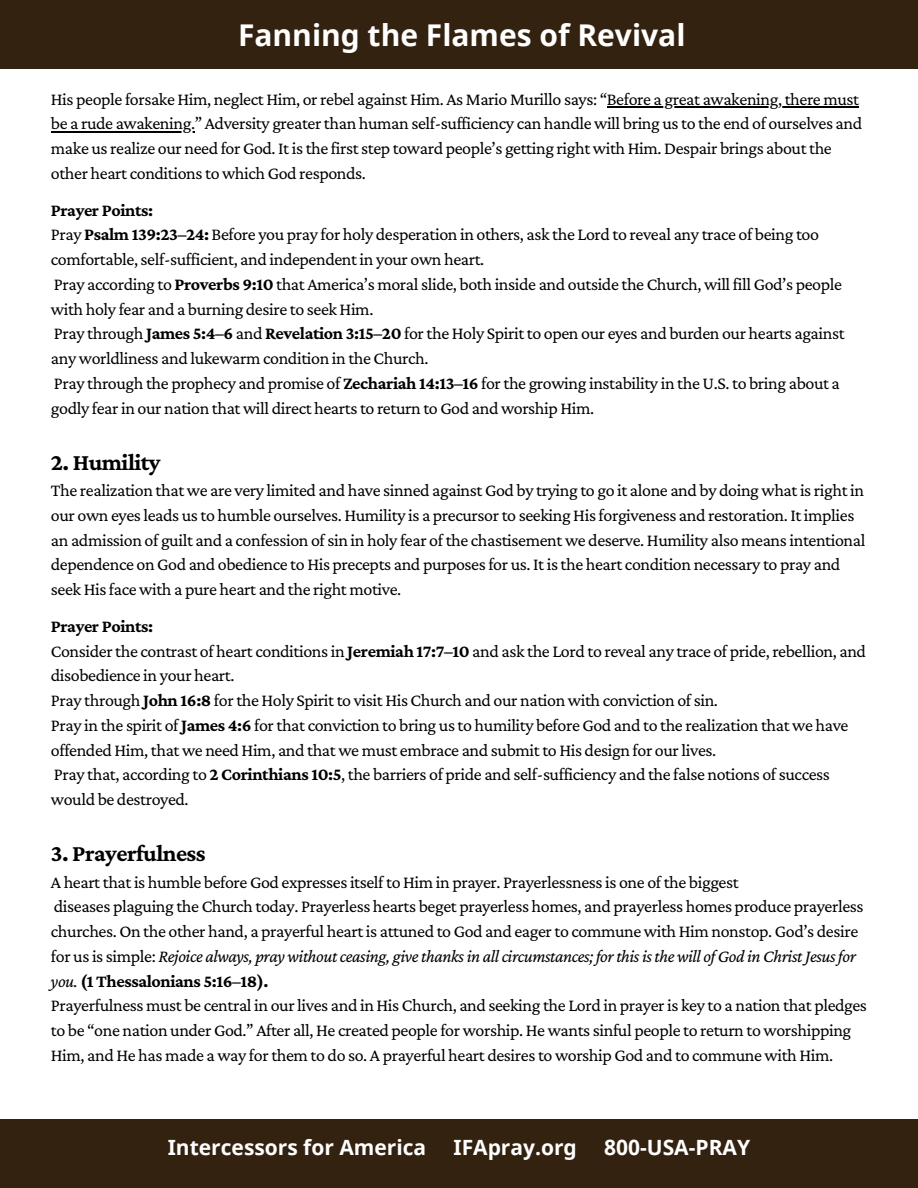
<style>
.page{position:relative;width:918px;height:1188px;background:#fff}
.page>*{position:absolute;margin:0;border:0;box-sizing:border-box;transform-origin:0 0}
.t1{font:700 30px "Noto Sans";color:#fff}
.t2{font:700 24px "Crimson Pro";letter-spacing:-.025em;color:#000}
.t3{font:700 21px "Noto Sans";color:#fff}
.t4{font:18px/24.8px "Crimson Pro";letter-spacing:-.025em;color:#000}
.s1{font-weight:700}
.s2{font-style:italic}
</style>
<div class="page">
<div style="left:0;top:0;width:918px;height:69px;background:#342210"></div>
<div style="left:0;top:1119px;width:918px;height:69px;background:#342210"></div>
<hr style="left:607px;top:106px;width:252px;height:2px;background:#000">
<hr style="left:51px;top:131px;width:144px;height:1px;background:#000">
<h1 class="t1" style="left:238px;top:14px;width:449px">Fanning the Flames of Revival</h1>
<p class="t4" style="left:51px;top:86px;width:813px">His people forsake Him, neglect Him, or rebel against Him. As Mario Murillo says: “Before a great awakening, there must be a rude awakening.” Adversity greater than human self-sufficiency can handle will bring us to the end of ourselves and make us realize our need for God. It is the first step toward people’s getting right with Him. Despair brings about the other heart conditions to which God responds.</p>
<p class="t4" style="left:51px;top:197px;width:795px"><span class="s1">Prayer Points:<br></span>Pray <span class="s1">Psalm 139:23–24:</span> Before you pray for holy desperation in others, ask the Lord to reveal any trace of being too comfortable, self-sufficient, and independent in your own heart.<br>Pray according to <span class="s1">Proverbs 9:10</span> that America’s moral slide, both inside and outside the Church, will fill God’s people with holy fear and a burning desire to seek Him.<br>Pray through <span class="s1">James 5:4–6</span> and <span class="s1">Revelation 3:15–20</span> for the Holy Spirit to open our eyes and burden our hearts against any worldliness and lukewarm condition in the Church.<br>Pray through the prophecy and promise of <span class="s1">Zechariah 14:13–16</span> for the growing instability in the U.S. to bring about a godly fear in our nation that will direct hearts to return to God and worship Him.</p>
<h2 class="t2" style="left:51px;top:448px;width:111px">2. Humility</h2>
<p class="t4" style="left:51px;top:478px;width:816px">The realization that we are very limited and have sinned against God by trying to go it alone and by doing what is right in our own eyes leads us to humble ourselves. Humility is a precursor to seeking His forgiveness and restoration. It implies an admission of guilt and a confession of sin in holy fear of the chastisement we deserve. Humility also means intentional dependence on God and obedience to His precepts and purposes for us. It is the heart condition necessary to pray and seek His face with a pure heart and the right motive.</p>
<p class="t4" style="left:51px;top:613px;width:817px"><span class="s1">Prayer Points:<br></span>Consider the contrast of heart conditions in <span class="s1">Jeremiah 17:7–10</span> and ask the Lord to reveal any trace of pride, rebellion, and disobedience in your heart.<br>Pray through <span class="s1">John 16:8</span> for the Holy Spirit to visit His Church and our nation with conviction of sin.<br>Pray in the spirit of<span class="s1">James 4:6</span> for that conviction to bring us to humility before God and to the realization that we have offended Him, that we need Him, and that we must embrace and submit to His design for our lives.<br>Pray that, according to <span class="s1">2 Corinthians 10:5</span>, the barriers of pride and self-sufficiency and the false notions of success would be destroyed.</p>
<h2 class="t2" style="left:51px;top:840px;width:156px">3. Prayerfulness</h2>
<p class="t4" style="left:51px;top:869px;width:818px">A heart that is humble before God expresses itself to Him in prayer. Prayerlessness is one of the biggest<br>diseases plaguing the Church today. Prayerless hearts beget prayerless homes, and prayerless homes produce prayerless churches. On the other hand, a prayerful heart is attuned to God and eager to commune with Him nonstop. God’s desire for us is simple: <span class="s2">Rejoice always, pray without ceasing, give thanks in all circumstances; for this is the will of God in ChristJesusfor you.</span> <span class="s1">(1 Thessalonians 5:16–18).<br></span>Prayerfulness must be central in our lives and in His Church, and seeking the Lord in prayer is key to a nation that pledges to be “one nation under God.” After all, He created people for worship. He wants sinful people to return to worshipping Him, and He has made a way for them to do so. A prayerful heart desires to worship God and to commune with Him.</p>
<p class="t3" style="left:168px;top:1133px;width:260px">Intercessors for America</p>
<p class="t3" style="left:454px;top:1133px;width:125px">IFApray.org</p>
<p class="t3" style="left:604px;top:1133px;width:148px">800-USA-PRAY</p>
</div>
